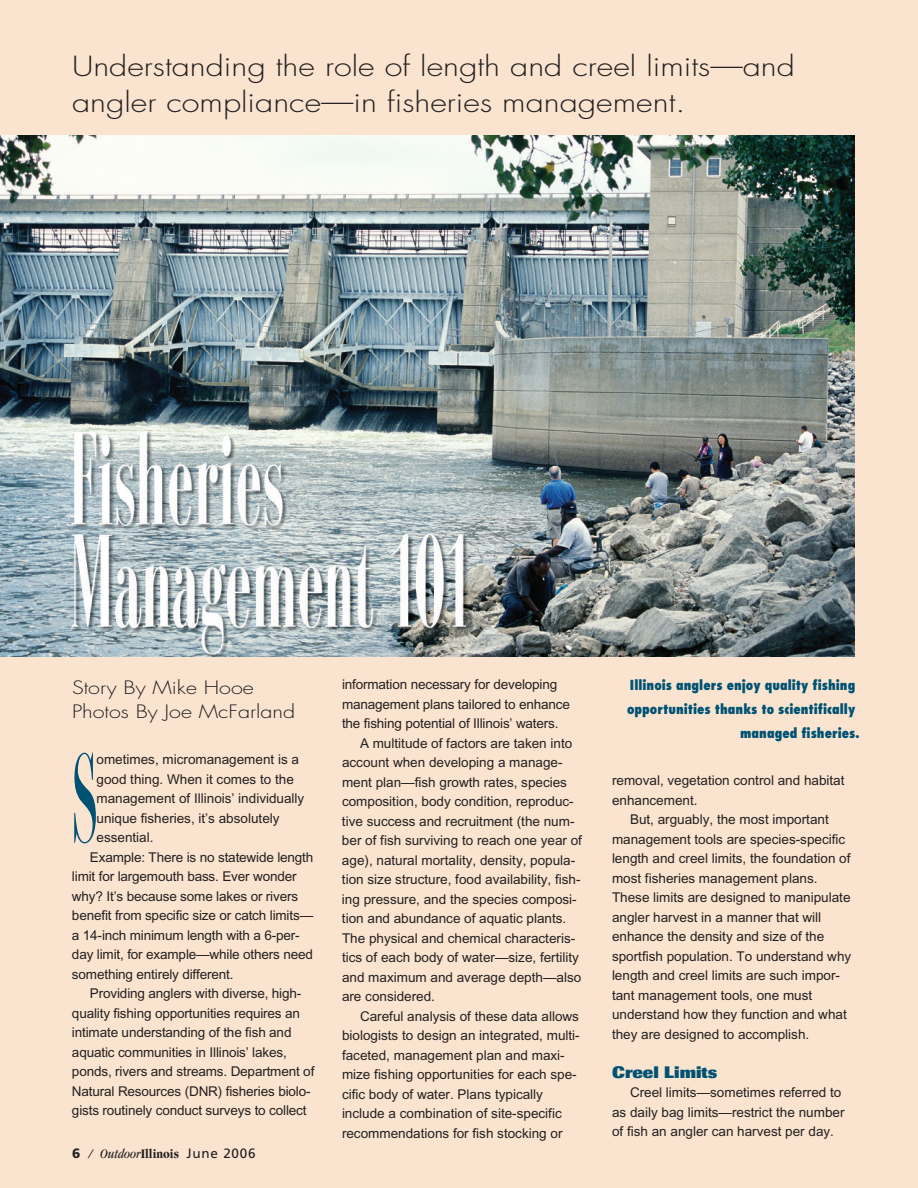
<style>
.page{position:relative;width:918px;height:1188px;background:#fae4cf}
.page>*{position:absolute;margin:0;border:0;box-sizing:border-box;transform-origin:0 0}
.t1{font:extra-condensed 130.8px "Sinema Display S Si";color:#005273;scale:.9 1}
.t2{font:300 27px/36px "Futura";color:#231f20;scale:1.2 1}
.t3{font:300 18px/24px "Futura";color:#231f20;scale:1.2 1}
.t4{font:800 16.5px "Imago";color:#005273;scale:1.06 1}
.t5{font:13.5px/19.5px "Arial";color:#231f20}
.t6{font:800 condensed 13.5px "Futura";color:#005273}
.t7{font:italic condensed 13.5px "Garamond";color:#231f20}
.s1{font-family:"Frutiger";font-weight:900;font-style:normal;font-stretch:normal}
.s2{font-weight:700;font-style:normal}
.s3{font-family:"Frutiger";font-style:normal;font-stretch:normal}
</style>
<div class="page">
<img style="left:0;top:135px;width:855px;height:522px">
<h2 class="t2" style="left:72px;top:51px;width:604px">Understanding the role of length and creel limits—and angler compliance—in fisheries management.</h2>
<h3 class="t3" style="left:72px;top:677px;width:187px">Story By Mike Hooe<br>Photos By Joe McFarland</h3>
<h1 class="t1" style="left:72px;top:752px;width:29px">S</h1>
<p class="t5" style="left:97px;top:751px;width:204px">ometimes, micromanagement is a</p>
<p class="t5" style="left:97px;top:771px;width:199px">good thing. When it comes to the</p>
<p class="t5" style="left:97px;top:790px;width:209px">management of Illinois’ individually</p>
<p class="t5" style="left:97px;top:810px;width:185px">unique fisheries, it’s absolutely</p>
<p class="t5" style="left:97px;top:829px;width:59px">essential.</p>
<p class="t5" style="left:90px;top:849px;width:225px">Example: There is no statewide length</p>
<p class="t5" style="left:72px;top:868px;width:226px">limit for largemouth bass. Ever wonder</p>
<p class="t5" style="left:72px;top:888px;width:228px">why? It’s because some lakes or rivers</p>
<p class="t5" style="left:72px;top:907px;width:243px">benefit from specific size or catch limits—</p>
<p class="t5" style="left:72px;top:927px;width:229px">a 14-inch minimum length with a 6-per-</p>
<p class="t5" style="left:72px;top:946px;width:242px">day limit, for example—while others need</p>
<p class="t5" style="left:72px;top:966px;width:163px">something entirely different.</p>
<p class="t5" style="left:90px;top:985px;width:213px">Providing anglers with diverse, high-</p>
<p class="t5" style="left:72px;top:1005px;width:230px">quality fishing opportunities requires an</p>
<p class="t5" style="left:72px;top:1024px;width:221px">intimate understanding of the fish and</p>
<p class="t5" style="left:72px;top:1044px;width:216px">aquatic communities in Illinois’ lakes,</p>
<p class="t5" style="left:72px;top:1063px;width:244px">ponds, rivers and streams. Department of</p>
<p class="t5" style="left:72px;top:1083px;width:240px">Natural Resources (DNR) fisheries biolo-</p>
<p class="t5" style="left:72px;top:1102px;width:236px">gists routinely conduct surveys to collect</p>
<p class="t7" style="left:72px;top:1148px;width:185px"><span class="s1">6</span> / Outdoor<span class="s2">Illinois</span> <span class="s3">June 2006</span></p>
<p class="t5" style="left:342px;top:676px;width:217px">information necessary for developing</p>
<p class="t5" style="left:342px;top:695px;width:230px">management plans tailored to enhance</p>
<p class="t5" style="left:342px;top:715px;width:218px">the fishing potential of Illinois’ waters.</p>
<p class="t5" style="left:360px;top:734px;width:214px">A multitude of factors are taken into</p>
<p class="t5" style="left:342px;top:754px;width:222px">account when developing a manage-</p>
<p class="t5" style="left:342px;top:773px;width:227px">ment plan—fish growth rates, species</p>
<p class="t5" style="left:342px;top:793px;width:233px">composition, body condition, reproduc-</p>
<p class="t5" style="left:342px;top:812px;width:234px">tive success and recruitment (the num-</p>
<p class="t5" style="left:342px;top:832px;width:242px">ber of fish surviving to reach one year of</p>
<p class="t5" style="left:342px;top:851px;width:235px">age), natural mortality, density, popula-</p>
<p class="t5" style="left:342px;top:871px;width:240px">tion size structure, food availability, fish-</p>
<p class="t5" style="left:342px;top:890px;width:236px">ing pressure, and the species composi-</p>
<p class="t5" style="left:342px;top:910px;width:226px">tion and abundance of aquatic plants.</p>
<p class="t5" style="left:342px;top:929px;width:235px">The physical and chemical characteris-</p>
<p class="t5" style="left:342px;top:949px;width:239px">tics of each body of water—size, fertility</p>
<p class="t5" style="left:342px;top:968px;width:241px">and maximum and average depth—also</p>
<p class="t5" style="left:342px;top:988px;width:95px">are considered.</p>
<p class="t5" style="left:360px;top:1007px;width:221px">Careful analysis of these data allows</p>
<p class="t5" style="left:342px;top:1027px;width:239px">biologists to design an integrated, multi-</p>
<p class="t5" style="left:342px;top:1046px;width:224px">faceted, management plan and maxi-</p>
<p class="t5" style="left:342px;top:1066px;width:236px">mize fishing opportunities for each spe-</p>
<p class="t5" style="left:342px;top:1085px;width:203px">cific body of water. Plans typically</p>
<p class="t5" style="left:342px;top:1105px;width:221px">include a combination of site-specific</p>
<p class="t5" style="left:342px;top:1124px;width:222px">recommendations for fish stocking or</p>
<p class="t6" style="left:630px;top:679px;width:227px">Illinois anglers enjoy quality fishing</p>
<p class="t6" style="left:627px;top:703px;width:230px">opportunities thanks to scientifically</p>
<p class="t6" style="left:740px;top:727px;width:121px">managed fisheries.</p>
<p class="t5" style="left:612px;top:772px;width:234px">removal, vegetation control and habitat enhancement.</p>
<p class="t5" style="left:612px;top:811px;width:241px;text-indent:18px">But, arguably, the most important management tools are species-specific length and creel limits, the foundation of most fisheries management plans.<br>These limits are designed to manipulate angler harvest in a manner that will enhance the density and size of the sportfish population. To understand why length and creel limits are such impor&shy;tant management tools, one must understand how they function and what they are designed to accomplish.</p>
<p class="t4" style="left:612px;top:1066px;width:101px">Creel Limits</p>
<p class="t5" style="left:612px;top:1084px;width:234px;text-indent:18px">Creel limits—sometimes referred to as daily bag limits—restrict the number of fish an angler can harvest per day.</p>
</div>
